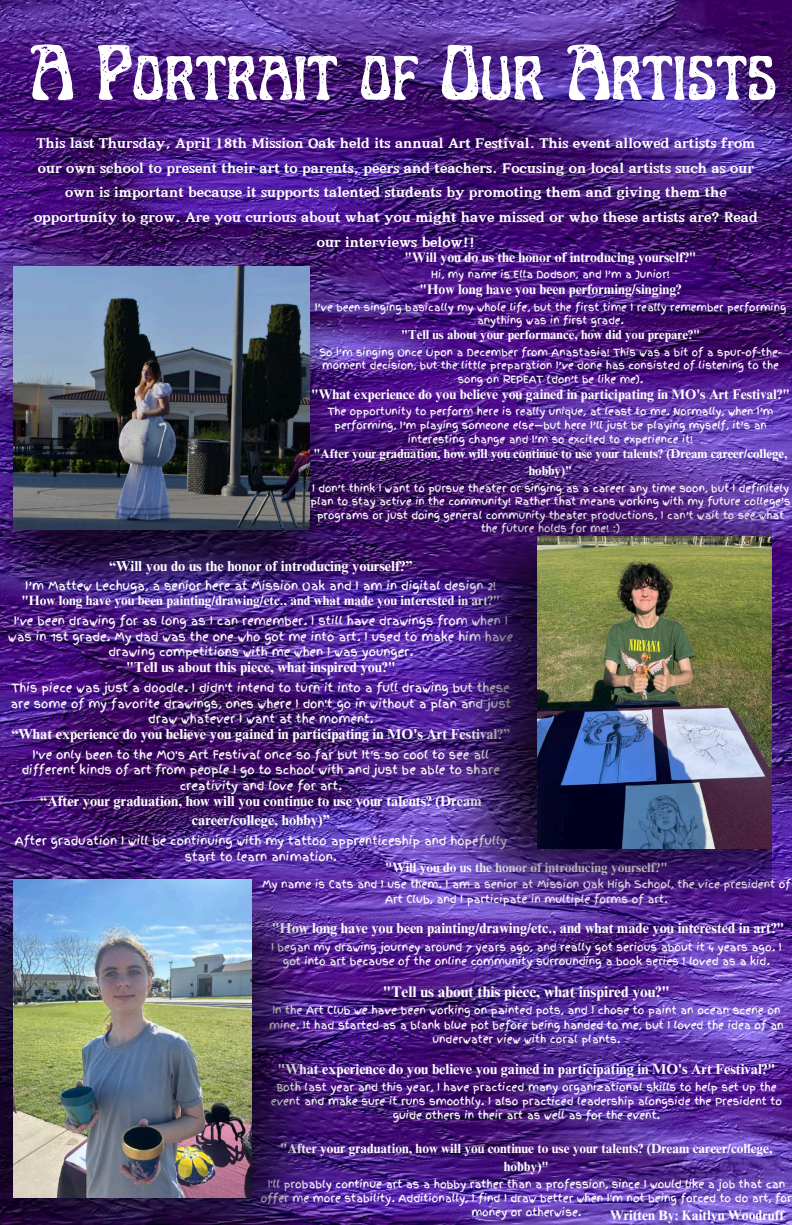
<style>
.page{position:relative;width:792px;height:1225px;background:#fff}
.page>*{position:absolute;margin:0;border:0;box-sizing:border-box;transform-origin:0 0}
.t1{font:79.4px "Art Nuvo Letterpress";color:#fff}
.t2{font:900 17.8px/24.8px "Canva Joyful";color:#fff;text-align:center}
.t3{font:700 15.4px "Times NRMT Pro";color:#fff}
.t4{font:700 14.4px/19.5px "Times NRMT Pro";color:#fff;text-align:center}
.t5{font:700 13.8px "Times NRMT Pro";color:#fff}
.t6{font:700 13.4px/18px "Times NRMT Pro";color:#fff;text-align:center}
.t7{font:700 12.9px/17.8px "Times NRMT Pro";color:#fff;text-align:center}
.t8{font:11.4px/15.8px "Finger Paint";color:#fff;text-align:center}
.t9{font:10.4px/14.2px "Finger Paint";color:#fff;text-align:center}
.t10{font:10px/13.5px "Finger Paint";color:#fff;text-align:center}
</style>
<div class="page">
<img style="left:0;top:0;width:792px;height:1224px">
<img style="left:0;top:227px;width:364px;height:404px">
<img style="left:14px;top:266px;width:295px;height:263px">
<img style="left:425px;top:475px;width:346px;height:458px">
<img style="left:537px;top:536px;width:234px;height:312px">
<img style="left:0;top:848px;width:342px;height:376px">
<img style="left:14px;top:879px;width:237px;height:317px">
<h1 class="t1" style="left:30px;top:40px;width:748px">A Portrait of Our Artists</h1>
<p class="t2" style="left:34px;top:131px;width:725px">This last Thursday, April 18th Mission Oak held its annual Art Festival. This event allowed artists from our own school to present their art to parents, peers and teachers. Focusing on local artists such as our own is important because it supports talented students by promoting them and giving them the opportunity to grow. Are you curious about what you might have missed or who these artists are? Read our interviews below!!</p>
<h3 class="t5" style="left:405px;top:251px;width:294px">"Will you do us the honor of introducing yourself?"</h3>
<p class="t10" style="left:431px;top:267px;width:240px">Hi, my name is Ella Dodson, and I’m a Junior!</p>
<h3 class="t5" style="left:420px;top:284px;width:263px">"How long have you been performing/singing?</h3>
<p class="t10" style="left:315px;top:300px;width:473px">I’ve been singing basically my whole life, but the first time I really remember performing anything was in first grade.</p>
<p class="t7" style="left:401px;top:327px;width:301px">"Tell us about your performance, how did you prepare?"</p>
<p class="t10" style="left:319px;top:345px;width:464px">So I’m singing Once Upon a December from Anastasia! This was a bit of a spur-of-the&shy;moment decision, but the little preparation I’ve done has consisted of listening to the song on REPEAT (don’t be like me).</p>
<h3 class="t5" style="left:311px;top:389px;width:480px">"What experience do you believe you gained in participating in MO's Art Festival?"</h3>
<p class="t10" style="left:328px;top:405px;width:447px">The opportunity to perform here is really unique, at least to me. Normally, when I’m performing, I’m playing someone else—but here I’ll just be playing myself, it’s an interesting change and I’m so excited to experience it!</p>
<p class="t7" style="left:314px;top:445px;width:476px">"After your graduation, how will you continue to use your talents? (Dream career/college, hobby)"</p>
<p class="t10" style="left:311px;top:481px;width:482px">I don’t think I want to pursue theater or singing as a career any time soon, but I definitely plan to stay active in the community! Rather that means working with my future college’s programs or just doing general community theater productions, I can’t wait to see what the future holds for me! :)</p>
<h3 class="t4" style="left:109px;top:558px;width:305px">“Will you do us the honor of introducing yourself?”</h3>
<p class="t8" style="left:25px;top:578px;width:473px">I’m Mattew Lechuga, a senior here at Mission Oak and I am in digital design 2!</p>
<p class="t6" style="left:21px;top:593px;width:481px">"How long have you been painting/drawing/etc., and what made you interested in art?"</p>
<p class="t8" style="left:8px;top:612px;width:507px">I've been drawing for as long as I can remember. I still have drawings from when I was in 1st grade. My dad was the one who got me into art. I used to make him have drawing competitions with me when I was younger.</p>
<h3 class="t4" style="left:126px;top:659px;width:271px">"Tell us about this piece, what inspired you?"</h3>
<p class="t8" style="left:11px;top:679px;width:502px">This piece was just a doodle. I didn't intend to turn it into a full drawing but these are some of my favorite drawings, ones where I don't go in without a plan and just draw whatever I want at the moment.</p>
<h3 class="t4" style="left:11px;top:726px;width:500px">“What experience do you believe you gained in participating in MO's Art Festival?”</h3>
<p class="t8" style="left:22px;top:746px;width:480px">I've only been to the MO's Art Festival once so far but It's so cool to see all different kinds of art from people I go to school with and just be able to share creativity and love for art.</p>
<h3 class="t4" style="left:40px;top:792px;width:443px">“After your graduation, how will you continue to use your talents? (Dream career/college, hobby)”</h3>
<p class="t8" style="left:15px;top:832px;width:493px">After graduation I will be continuing with my tattoo apprenticeship and hopefully start to learn animation.</p>
<p class="t6" style="left:385px;top:859px;width:284px">"Will you do us the honor of introducing yourself?"</p>
<p class="t9" style="left:262px;top:877px;width:530px">My name is Cats and I use them. I am a senior at Mission Oak High School, the vice president of<br>Art Club, and I participate in multiple forms of art.</p>
<h3 class="t4" style="left:272px;top:920px;width:514px">"How long have you been painting/drawing/etc., and what made you interested in art?"</h3>
<p class="t9" style="left:271px;top:939px;width:512px">I began my drawing journey around 7 years ago, and really got serious about it 4 years ago. I got into art because of the online community surrounding a book series I loved as a kid.</p>
<h3 class="t3" style="left:383px;top:985px;width:289px">"Tell us about this piece, what inspired you?"</h3>
<p class="t9" style="left:269px;top:1003px;width:516px">In the Art Club we have been working on painted pots, and I chose to paint an ocean scene on mine. It had started as a blank blue pot before being handed to me, but I loved the idea of an underwater view with coral plants.</p>
<h3 class="t4" style="left:277px;top:1060px;width:499px">"What experience do you believe you gained in participating in MO's Art Festival?"</h3>
<p class="t9" style="left:271px;top:1079px;width:513px">Both last year and this year, I have practiced many organizational skills to help set up the event and make sure it runs smoothly. I also practiced leadership alongside the President to guide others in their art as well as for the event.</p>
<p class="t6" style="left:280px;top:1140px;width:494px">"After your graduation, how will you continue to use your talents? (Dream career/college, hobby)"</p>
<p class="t9" style="left:261px;top:1176px;width:532px">I'll probably continue art as a hobby rather than a profession, since I would like a job that can offer me more stability. Additionally, I find I draw better when I'm not being forced to do art, for money or otherwise.</p>
<h3 class="t5" style="left:610px;top:1209px;width:175px">Written By: Kaitlyn Woodruff</h3>
</div>
